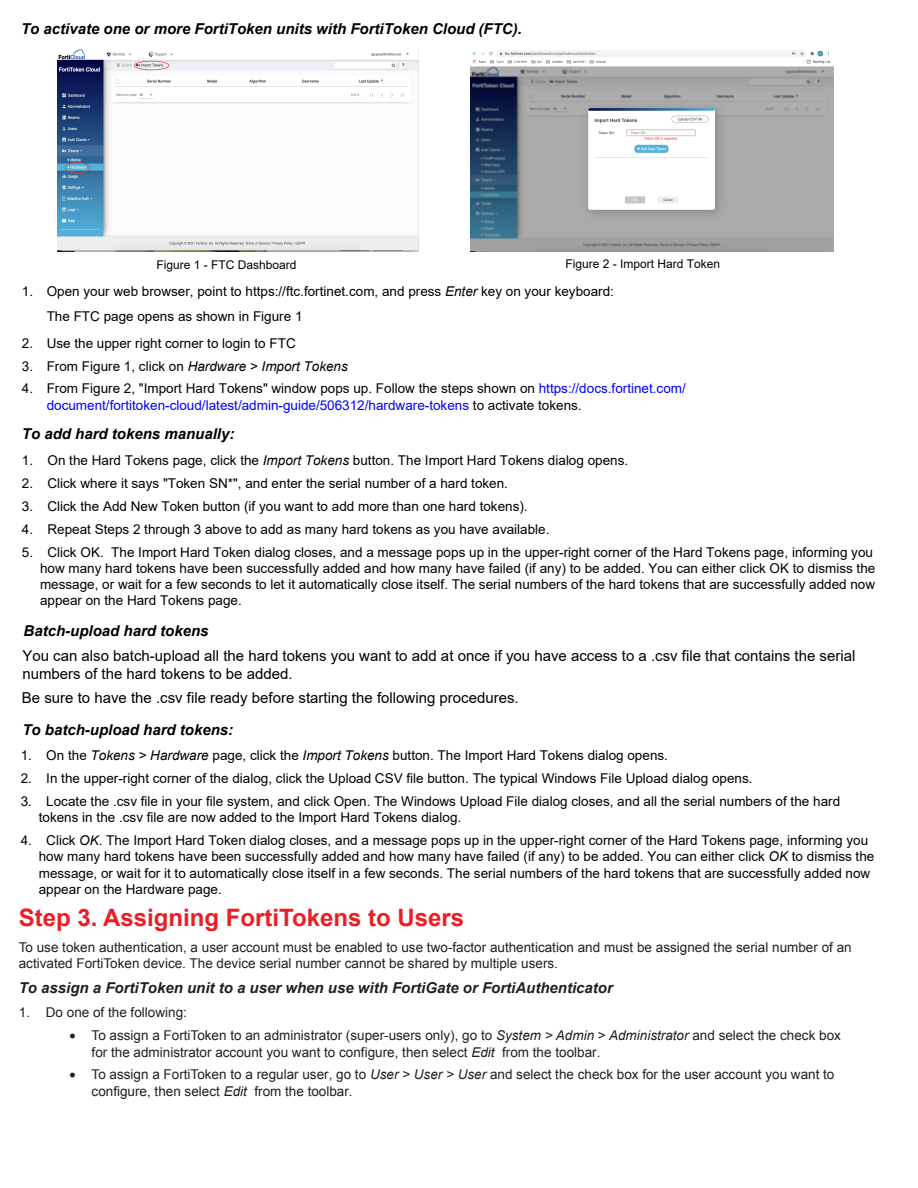
<style>
.page{position:relative;width:918px;height:1188px;background:#fff}
.page>*{position:absolute;margin:0;border:0;box-sizing:border-box;transform-origin:0 0}
.t1{font:700 24px "Arial";color:#ee1d23}
.t2{font:15px/18px "Arial";color:#000}
.t3{font:italic 700 15px "Arial";color:#000}
.t4{font:italic 700 15px "Arial";color:#231f20}
.t5{font:13.5px/16.2px "Arial";color:#000}
.t6{font:13.5px/16.2px "Arial";color:#231f20}
.t7{font:13.5px/16.2px "Arial";color:#00f}
.t8{font:12px "Arial";color:#000}
.s1{font-style:italic}
.s2{color:#000}
.s3{font-style:inherit}
</style>
<div class="page">
<img style="left:58px;top:49px;width:360px;height:203px">
<img style="left:471px;top:50px;width:363px;height:202px">
<p class="t3" style="left:21px;top:19px;width:502px">To activate one or more FortiToken units with FortiToken Cloud (FTC).</p>
<p class="t8" style="left:156px;top:257px;width:142px">Figure 1 - FTC Dashboard</p>
<p class="t8" style="left:565px;top:256px;width:156px">Figure 2 - Import Hard Token</p>
<p class="t5" style="left:47px;top:279px;width:569px;line-height:24.6px;text-indent:-25px">1. Open your web browser, point to https://ftc.fortinet.com, and press <span class="s1">Enter</span> key on your keyboard:<br>The FTC page opens as shown in Figure 1</p>
<p class="t5" style="left:22px;top:335px;width:275px">2. Use the upper right corner to login to FTC</p>
<p class="t5" style="left:22px;top:358px;width:327px">3. From Figure 1, click on <span class="s1">Hardware &gt; Import Tokens</span></p>
<p class="t7" style="left:47px;top:381px;width:641px;text-indent:-25px"><span class="s2">4. From Figure 2, "Import Hard Tokens" window pops up. Follow the steps shown on</span> https://docs.fortinet.com/ document/fortitoken-cloud/latest/admin-guide/506312/hardware-tokens <span class="s2">to activate tokens.</span></p>
<p class="t3" style="left:22px;top:424px;width:214px">To add hard tokens manually:</p>
<p class="t5" style="left:22px;top:452px;width:608px">1. On the Hard Tokens page, click the <span class="s1">Import Tokens</span> button. The Import Hard Tokens dialog opens.</p>
<p class="t5" style="left:22px;top:475px;width:488px">2. Click where it says "Token SN*", and enter the serial number of a hard token.</p>
<p class="t5" style="left:22px;top:498px;width:507px">3. Click the Add New Token button (if you want to add more than one hard tokens).</p>
<p class="t5" style="left:22px;top:521px;width:529px">4. Repeat Steps 2 through 3 above to add as many hard tokens as you have available.</p>
<p class="t5" style="left:40px;top:544px;width:837px;text-indent:-18px">5. Click OK. The Import Hard Token dialog closes, and a message pops up in the upper-right corner of the Hard Tokens page, informing you how many hard tokens have been successfully added and how many have failed (if any) to be added. You can either click OK to dismiss the message, or wait for a few seconds to let it automatically close itself. The serial numbers of the hard tokens that are successfully added now appear on the Hard Tokens page.</p>
<p class="t3" style="left:24px;top:621px;width:187px">Batch-upload hard tokens</p>
<p class="t2" style="left:22px;top:647px;width:834px">You can also batch-upload all the hard tokens you want to add at once if you have access to a .csv file that contains the serial numbers of the hard tokens to be added.</p>
<p class="t2" style="left:22px;top:688px;width:498px">Be sure to have the .csv file ready before starting the following procedures.</p>
<p class="t3" style="left:22px;top:720px;width:212px">To batch-upload hard tokens:</p>
<p class="t5" style="left:21px;top:747px;width:649px">1. On the <span class="s1">Tokens &gt; Hardware</span> page, click the <span class="s1">Import Tokens</span> button. The Import Hard Tokens dialog opens.</p>
<p class="t5" style="left:21px;top:770px;width:733px">2. In the upper-right corner of the dialog, click the Upload CSV file button. The typical Windows File Upload dialog opens.</p>
<p class="t5" style="left:39px;top:793px;width:803px;text-indent:-18px">3. Locate the .csv file in your file system, and click Open. The Windows Upload File dialog closes, and all the serial numbers of the hard tokens in the .csv file are now added to the Import Hard Tokens dialog.</p>
<p class="t5" style="left:39px;top:832px;width:837px;text-indent:-18px">4. Click <span class="s1">OK</span>. The Import Hard Token dialog closes, and a message pops up in the upper-right corner of the Hard Tokens page, informing you how many hard tokens have been successfully added and how many have failed (if any) to be added. You can either click <span class="s1">OK</span> to dismiss the message, or wait for it to automatically close itself in a few seconds. The serial numbers of the hard tokens that are successfully added now appear on the Hardware page.</p>
<h1 class="t1" style="left:19px;top:901px;width:447px">Step 3. Assigning FortiTokens to Users</h1>
<p class="t6" style="left:19px;top:939px;width:834px">To use token authentication, a user account must be enabled to use two-factor authentication and must be assigned the serial number of an activated FortiToken device. The device serial number cannot be shared by multiple users.</p>
<p class="t4" style="left:19px;top:978px;width:596px"><span class="s3">To assign a FortiToken unit to a user</span> when use with FortiGate or FortiAuthenticator</p>
<p class="t6" style="left:19px;top:1005px;width:170px"><span class="s3">1.</span> Do one of the following:</p>
<p class="t6" style="left:92px;top:1028px;width:751px;text-indent:-22px">• To assign a FortiToken to an administrator (super-users only), go to <span class="s1">System &gt; Admin &gt; Administrator</span> and select the check box for the administrator account you want to configure, then select <span class="s1">Edit</span> from the toolbar.</p>
<p class="t6" style="left:92px;top:1067px;width:744px;text-indent:-22px">• To assign a FortiToken to a regular user, go to <span class="s1">User &gt; User &gt; User</span> and select the check box for the user account you want to configure, then select <span class="s1">Edit</span> from the toolbar.</p>
</div>
